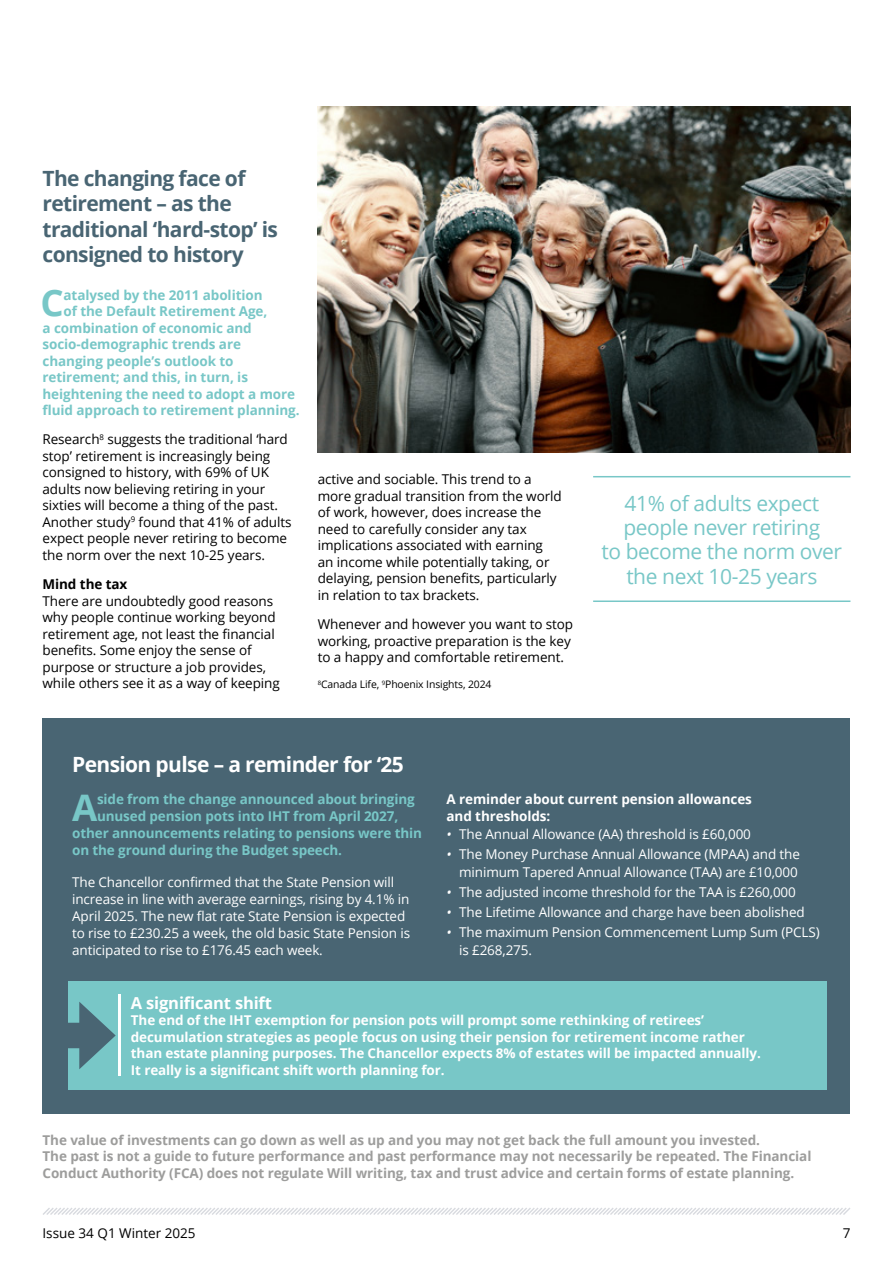
<style>
.page{position:relative;width:893px;height:1263px;background:#fff}
.page>*{position:absolute;margin:0;border:0;box-sizing:border-box;transform-origin:0 0}
.t1{font:700 36.6px "Open Sans";color:#78c7c7}
.t2{font:700 21px/25.2px "Open Sans";letter-spacing:-.03em;color:#496573}
.t3{font:21px/24px "Open Sans";letter-spacing:-.02em;color:#78c7c7;text-align:center}
.t4{font:700 21px "Open Sans";letter-spacing:-.03em;color:#fff}
.t5{font:700 16.5px "Open Sans";letter-spacing:-.01em;color:#fff}
.t6{font:13.5px/16.5px "Open Sans";letter-spacing:-.005em;color:#000}
.t7{font:13.5px/17.1px "Open Sans";letter-spacing:-.01em;color:#fff}
.t8{font:700 13.5px "Open Sans";letter-spacing:-.005em;color:#78c7c7}
.t9{font:700 13.5px/16.5px "Open Sans";letter-spacing:-.01em;color:#fff}
.t10{font:700 13.5px/16.5px "Open Sans";letter-spacing:-.005em;color:#9d9d9c}
.t11{font:700 13.5px "Open Sans";letter-spacing:-.005em;color:#000}
.t12{font:10.35px "Open Sans";letter-spacing:-.01em;color:#000}
.s1{font-style:italic}
</style>
<div class="page">
<svg style="left:43px;top:1208px;width:807px;height:7px"></svg>
<div style="left:43px;top:719px;width:807px;height:395px;background:#496573"></div>
<img style="left:318px;top:107px;width:532px;height:345px">
<hr style="left:593px;top:476px;width:257px;height:1px;background:#78c7c7">
<hr style="left:593px;top:600px;width:257px;height:2px;background:#78c7c7">
<div style="left:68px;top:981px;width:758px;height:108px;background:#78c7c7"></div>
<hr style="left:118px;top:995px;width:3px;height:81px;background:#fff">
<div style="left:57px;top:1023px;width:35px;height:25px;background:#496573"></div>
<svg style="left:79px;top:1002px;width:37px;height:67px"></svg>
<h2 class="t2" style="left:43px;top:165px;width:237px">The changing face of retirement – as the traditional ‘hard-stop’ is consigned to history</h2>
<h1 class="t1" style="left:40px;top:277px;width:25px">C</h1>
<p class="t8" style="left:64px;top:285px;width:201px">atalysed by the 2011 abolition</p>
<p class="t8" style="left:64px;top:302px;width:205px">of the Default Retirement Age,</p>
<p class="t8" style="left:43px;top:318px;width:211px">a combination of economic and</p>
<p class="t8" style="left:43px;top:335px;width:200px">socio-demographic trends are</p>
<p class="t8" style="left:43px;top:351px;width:193px">changing people’s outlook to</p>
<p class="t8" style="left:43px;top:368px;width:207px">retirement; and this, in turn, is</p>
<p class="t8" style="left:43px;top:384px;width:254px">heightening the need to adopt a more</p>
<p class="t8" style="left:43px;top:401px;width:259px">fluid approach to retirement planning.</p>
<p class="t6" style="left:43px;top:431px;width:251px">Research<sup>8</sup> suggests the traditional ‘hard stop’ retirement is increasingly being consigned to history, with 69% of UK adults now believing retiring in your sixties will become a thing of the past.<br>Another study<sup>9</sup> found that 41% of adults expect people never retiring to become the norm over the next 10-25 years.</p>
<p class="t11" style="left:43px;top:575px;width:86px">Mind the tax</p>
<p class="t6" style="left:43px;top:592px;width:239px">There are undoubtedly good reasons why people continue working beyond retirement age, not least the financial benefits. Some enjoy the sense of purpose or structure a job provides, while others see it as a way of keeping</p>
<p class="t6" style="left:318px;top:471px;width:246px">active and sociable. This trend to a more gradual transition from the world of work, however, does increase the need to carefully consider any tax implications associated with earning an income while potentially taking, or delaying, pension benefits, particularly in relation to tax brackets.</p>
<p class="t6" style="left:318px;top:616px;width:257px">Whenever and however you want to stop working, proactive preparation is the key to a happy and comfortable retirement.</p>
<p class="t12" style="left:318px;top:677px;width:175px"><sup>8</sup>Canada Life, <sup>9</sup>Phoenix Insights, 2024</p>
<h2 class="t4" style="left:72px;top:749px;width:333px">Pension pulse – a reminder for ‘25</h2>
<h2 class="t3" style="left:601px;top:491px;width:242px">41% of adults expect people never retiring<br>to become the norm over the next 10-25 years</h2>
<h1 class="t1" style="left:72px;top:782px;width:27px">A</h1>
<p class="t8" style="left:97px;top:790px;width:319px">side from the change announced about bringing</p>
<p class="t8" style="left:97px;top:806px;width:303px">unused pension pots into IHT from April 2027,</p>
<p class="t8" style="left:72px;top:823px;width:351px">other announcements relating to pensions were thin</p>
<p class="t8" style="left:72px;top:841px;width:271px">on the ground during the Budget speech.</p>
<p class="t7" style="left:72px;top:873px;width:339px">The Chancellor confirmed that the State Pension will increase in line with average earnings, rising by 4.1% in April 2025. The new flat rate State Pension is expected to rise to £230.25 a week, the old basic State Pension is anticipated to rise to £176.45 each week.</p>
<p class="t9" style="left:446px;top:791px;width:307px">A reminder about current pension allowances and thresholds:</p>
<p class="t7" style="left:446px;top:825px;width:306px"><span class="s1">•</span> The Annual Allowance (AA) threshold is £60,000</p>
<p class="t7" style="left:446px;top:845px;width:355px;line-height:18px;text-align:right"><span class="s1">•</span> The Money Purchase Annual Allowance (MPAA) and the minimum Tapered Annual Allowance (TAA) are £10,000</p>
<p class="t7" style="left:446px;top:883px;width:351px"><span class="s1">•</span> The adjusted income threshold for the TAA is £260,000</p>
<p class="t7" style="left:446px;top:903px;width:360px"><span class="s1">•</span> The Lifetime Allowance and charge have been abolished</p>
<p class="t7" style="left:459px;top:923px;width:362px;line-height:18px;text-indent:-13px"><span class="s1">•</span> The maximum Pension Commencement Lump Sum (PCLS) is £268,275.</p>
<p class="t5" style="left:131px;top:991px;width:143px">A significant shift</p>
<p class="t9" style="left:131px;top:1012px;width:632px">The end of the IHT exemption for pension pots will prompt some rethinking of retirees’ decumulation strategies as people focus on using their pension for retirement income rather than estate planning purposes. The Chancellor expects 8% of estates will be impacted annually.<br>It really is a significant shift worth planning for.</p>
<p class="t10" style="left:43px;top:1131px;width:770px">The value of investments can go down as well as up and you may not get back the full amount you invested.<br>The past is not a guide to future performance and past performance may not necessarily be repeated. The Financial<br>Conduct Authority (FCA) does not regulate Will writing, tax and trust advice and certain forms of estate planning.</p>
<p class="t6" style="left:43px;top:1224px;width:155px">Issue 34 Q1 Winter 2025</p>
<p class="t6" style="left:843px;top:1224px;width:9px">7</p>
</div>
